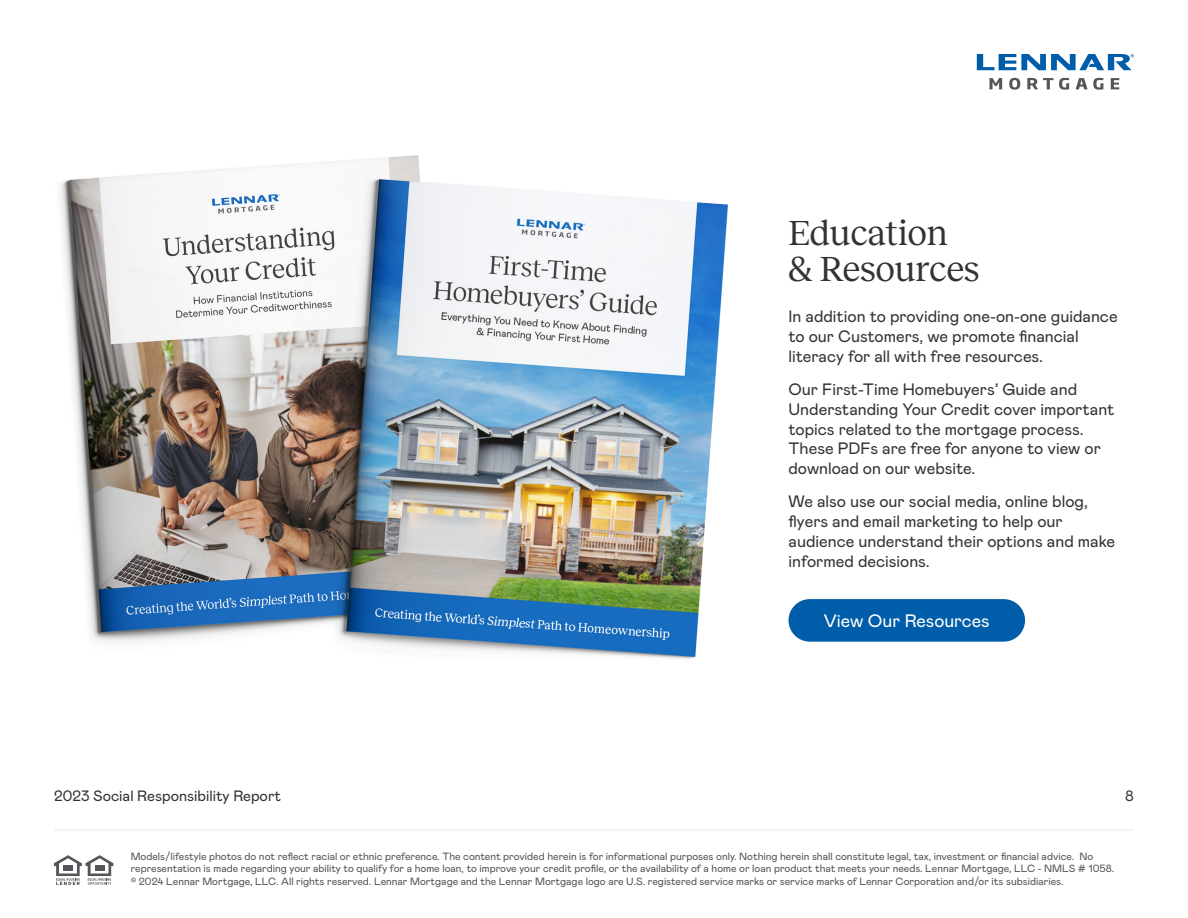
<style>
.page{position:relative;width:1188px;height:918px;background:#fff}
.page>*{position:absolute;margin:0;border:0;box-sizing:border-box;transform-origin:0 0}
.t1{font:36px/36px "Reckless";letter-spacing:-.005em;color:#333}
.t2{font:18px "Mabry Pro";color:#fff}
.t3{font:16.5px/19.8px "Mabry Pro";color:#333}
.t4{font:15px "Mabry Pro";color:#333}
.t5{font:10.5px/12.6px "Mabry Pro";color:#545459}
</style>
<div class="page">
<hr style="left:54px;top:829px;width:1080px;height:2px;background:#eff0f0">
<svg style="left:977px;top:54px;width:157px;height:16px"></svg>
<svg style="left:989px;top:78px;width:13px;height:11px"></svg>
<svg style="left:1009px;top:78px;width:11px;height:12px"></svg>
<svg style="left:1027px;top:78px;width:42px;height:12px"></svg>
<svg style="left:1076px;top:78px;width:27px;height:12px"></svg>
<svg style="left:1111px;top:78px;width:8px;height:11px"></svg>
<svg style="left:54px;top:855px;width:59px;height:30px"></svg>
<img style="left:60px;top:155px;width:668px;height:504px">
<div style="left:789px;top:599px;width:236px;height:43px;background:#005daa;border-radius:21px"></div>
<h1 class="t1" style="left:789px;top:211px;width:193px">Education &amp; Resources</h1>
<h3 class="t3" style="left:789px;top:306px;width:331px">In addition to providing one-on-one guidance to our Customers, we promote financial literacy for all with free resources.</h3>
<h3 class="t3" style="left:789px;top:379px;width:327px">Our First-Time Homebuyers’ Guide and Understanding Your Credit cover important topics related to the mortgage process.<br>These PDFs are free for anyone to view or download on our website.</h3>
<h3 class="t3" style="left:789px;top:491px;width:328px">We also use our social media, online blog, flyers and email marketing to help our audience understand their options and make informed decisions.</h3>
<h2 class="t2" style="left:824px;top:608px;width:167px">View Our Resources</h2>
<h3 class="t4" style="left:54px;top:785px;width:229px">2023 Social Responsibility Report</h3>
<h3 class="t4" style="left:1125px;top:785px;width:10px">8</h3>
<p class="t5" style="left:131px;top:849px;width:985px">Models/lifestyle photos do not reflect racial or ethnic preference. The content provided herein is for informational purposes only. Nothing herein shall constitute legal, tax, investment or financial advice. No representation is made regarding your ability to qualify for a home loan, to improve your credit profile, or the availability of a home or loan product that meets your needs. Lennar Mortgage, LLC - NMLS # 1058. © 2024 Lennar Mortgage, LLC. All rights reserved. Lennar Mortgage and the Lennar Mortgage logo are U.S. registered service marks or service marks of Lennar Corporation and/or its subsidiaries.</p>
</div>
